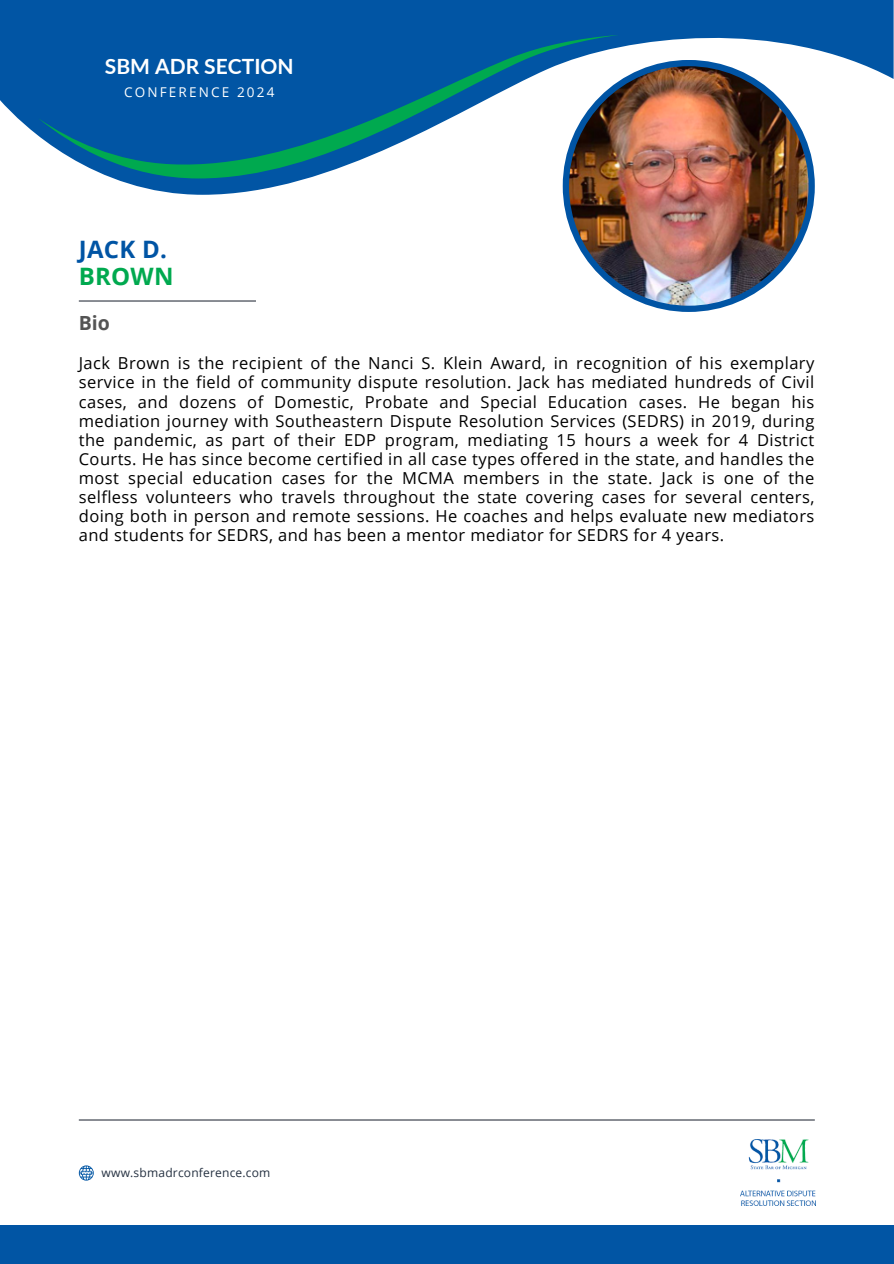
<style>
.page{position:relative;width:894px;height:1264px;background:#fff}
.page>*{position:absolute;margin:0;border:0;box-sizing:border-box;transform-origin:0 0}
.t1{font:700 24px "Open Sans";color:#0054a4}
.t2{font:700 24px "Open Sans";letter-spacing:.01em;color:#00a94f}
.t3{font:700 21px "Lato";color:#fff}
.t4{font:700 19.5px "Open Sans";color:#545454}
.t5{font:16.5px/19.2px "Open Sans";letter-spacing:.025em;color:#000;text-align:justify}
.t6{font:13.5px "Open Sans";letter-spacing:.16em;color:#fff}
.t7{font:12px "Open Sans";letter-spacing:.015em;color:#253141}
</style>
<div class="page">
<svg style="left:0;top:0;width:893px;height:195px;fill:#0155a4"></svg>
<svg style="left:38px;top:35px;width:581px;height:143px;fill:#0155a4"></svg>
<div style="left:0;top:1225px;width:893px;height:38px;background:#0155a4"></div>
<hr style="left:79px;top:1119px;width:735px;height:1px;background:#303642">
<div style="left:105px;top:35px;width:63px;height:62px;background:#0155a4"></div>
<svg style="left:79px;top:1165px;width:14px;height:15px"></svg>
<img style="left:740px;top:1139px;width:74px;height:66px">
<div style="left:562px;top:60px;width:252px;height:252px;background:#0054a4;border-radius:50%"></div>
<img style="left:569px;top:66px;width:239px;height:240px;border-radius:50%">
<hr style="left:79px;top:300px;width:177px;height:1px;background:#303642">
<h3 class="t3" style="left:105px;top:53px;width:190px">SBM ADR SECTION</h3>
<h1 class="t6" style="left:124px;top:82px;width:152px">CONFERENCE 2024</h1>
<p class="t1" style="left:79px;top:233px;width:89px">JACK D.</p>
<h1 class="t2" style="left:79px;top:259px;width:96px">BROWN</h1>
<h4 class="t4" style="left:79px;top:309px;width:33px">Bio</h4>
<p class="t5" style="left:79px;top:353px;width:736px">Jack Brown is the recipient of the Nanci S. Klein Award, in recognition of his exemplary service in the field of community dispute resolution. Jack has mediated hundreds of Civil cases, and dozens of Domestic, Probate and Special Education cases. He began his mediation journey with Southeastern Dispute Resolution Services (SEDRS) in 2019, during the pandemic, as part of their EDP program, mediating 15 hours a week for 4 District Courts. He has since become certified in all case types offered in the state, and handles the most special education cases for the MCMA members in the state. Jack is one of the selfless volunteers who travels throughout the state covering cases for several centers, doing both in person and remote sessions. He coaches and helps evaluate new mediators and students for SEDRS, and has been a mentor mediator for SEDRS for 4 years.</p>
<p class="t7" style="left:102px;top:1164px;width:170px">www.sbmadrconference.com</p>
</div>
